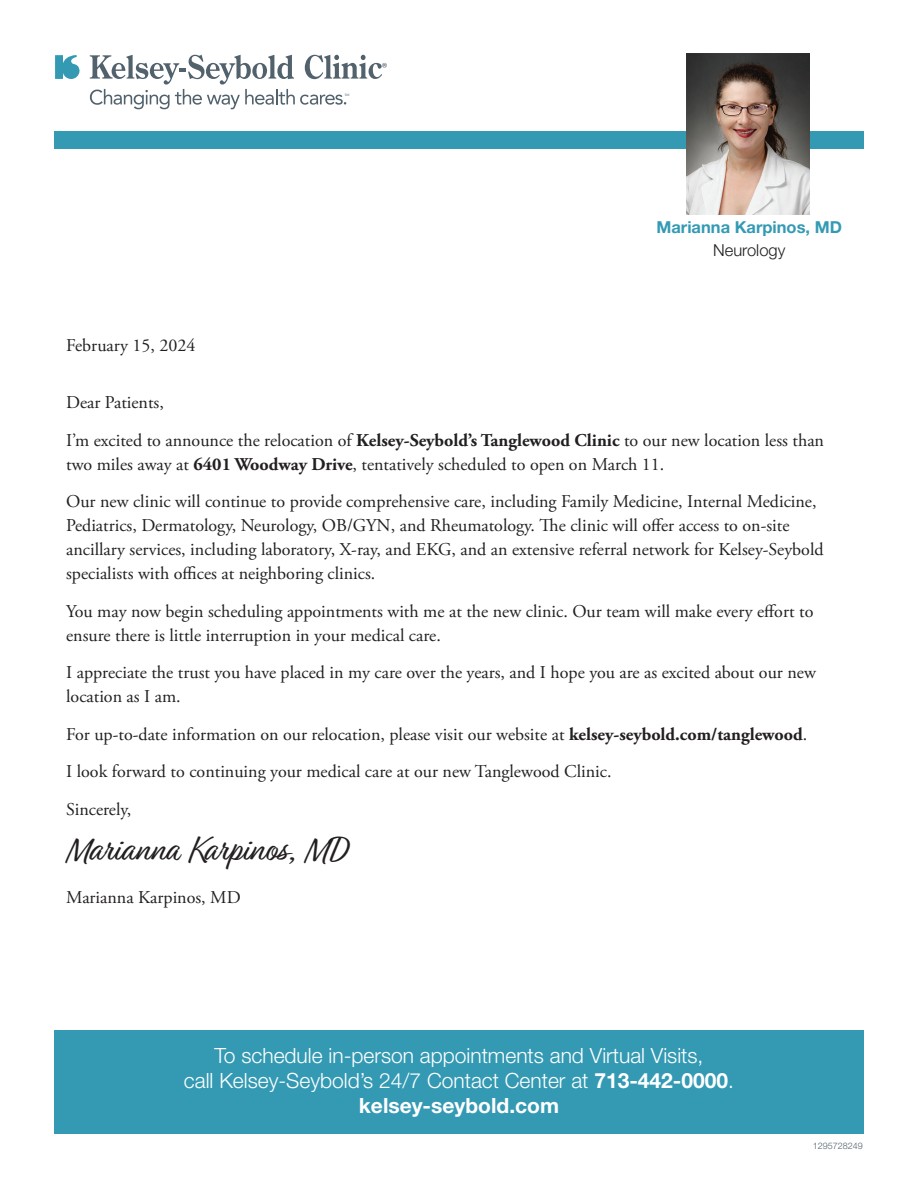
<style>
.page{position:relative;width:918px;height:1188px;background:#fff}
.page>*{position:absolute;margin:0;border:0;box-sizing:border-box;transform-origin:0 0}
.t1{font:36px "Relation";color:#231f20;scale:.95 1}
.t2{font:300 21px/25.2px "Helvetica Neue LT Std";color:#fff;text-align:center}
.t3{font:700 21px "Helvetica Neue LT Std";color:#fff}
.Body_Copy{font:18px/24px "Adobe Garamond Pro";color:#231f20}
.doctor{font:700 16.5px "Helvetica Neue LT Std";color:#349ab4}
.Specialty{font:300 16.5px "Helvetica Neue LT Std";color:#231f20}
.Body_Copy-2{font:300 9px "Helvetica Neue LT Std";color:#52626d}
.s1{font-weight:700}
</style>
<div class="page">
<div style="left:54px;top:132px;width:810px;height:17px;background:#349ab4"></div>
<svg style="left:55px;top:55px;width:25px;height:24px"></svg>
<svg style="left:90px;top:55px;width:297px;height:54px"></svg>
<div style="left:54px;top:1030px;width:810px;height:104px;background:#349ab4"></div>
<img style="left:687px;top:54px;width:123px;height:161px">
<p class="Body_Copy" style="left:66px;top:333px;width:131px">February 15, 2024</p>
<p class="doctor" style="left:657px;top:217px;width:187px">Marianna Karpinos, MD</p>
<p class="Specialty" style="left:713px;top:240px;width:74px">Neurology</p>
<p class="Body_Copy" style="left:66px;top:391px;width:99px">Dear Patients,</p>
<p class="Body_Copy" style="left:66px;top:429px;width:759px">I’m excited to announce the relocation of <span class="s1">Kelsey-Seybold’s Tanglewood Clinic</span> to our new location less than two miles away at <span class="s1">6401 Woodway Drive</span>, tentatively scheduled to open on March 11.</p>
<p class="Body_Copy" style="left:66px;top:490px;width:759px">Our new clinic will continue to provide comprehensive care, including Family Medicine, Internal Medicine, Pediatrics, Dermatology, Neurology, OB/GYN, and Rheumatology. The clinic will offer access to on-site ancillary services, including laboratory, X-ray, and EKG, and an extensive referral network for Kelsey-Seybold specialists with offices at neighboring clinics.</p>
<p class="Body_Copy" style="left:66px;top:600px;width:749px">You may now begin scheduling appointments with me at the new clinic. Our team will make every effort to ensure there is little interruption in your medical care.</p>
<p class="Body_Copy" style="left:66px;top:661px;width:751px">I appreciate the trust you have placed in my care over the years, and I hope you are as excited about our new location as I am.</p>
<p class="Body_Copy" style="left:66px;top:723px;width:743px">For up-to-date information on our relocation, please visit our website at <span class="s1">kelsey-seybold.com/tanglewood</span>.</p>
<p class="Body_Copy" style="left:66px;top:760px;width:547px">I look forward to continuing your medical care at our new Tanglewood Clinic.</p>
<p class="Body_Copy" style="left:66px;top:798px;width:67px">Sincerely,</p>
<p class="t1" style="left:66px;top:829px;width:297px">Marianna Karpinos, MD</p>
<p class="Body_Copy" style="left:66px;top:886px;width:176px">Marianna Karpinos, MD</p>
<p class="t2" style="left:184px;top:1042px;width:552px">To schedule in-person appointments and Virtual Visits,<br>call Kelsey-Seybold’s 24/7 Contact Center at <span class="s1">713-442-0000</span>.</p>
<p class="t3" style="left:359px;top:1093px;width:202px">kelsey-seybold.com</p>
<p class="Body_Copy-2" style="left:813px;top:1140px;width:52px">1295728249</p>
</div>
